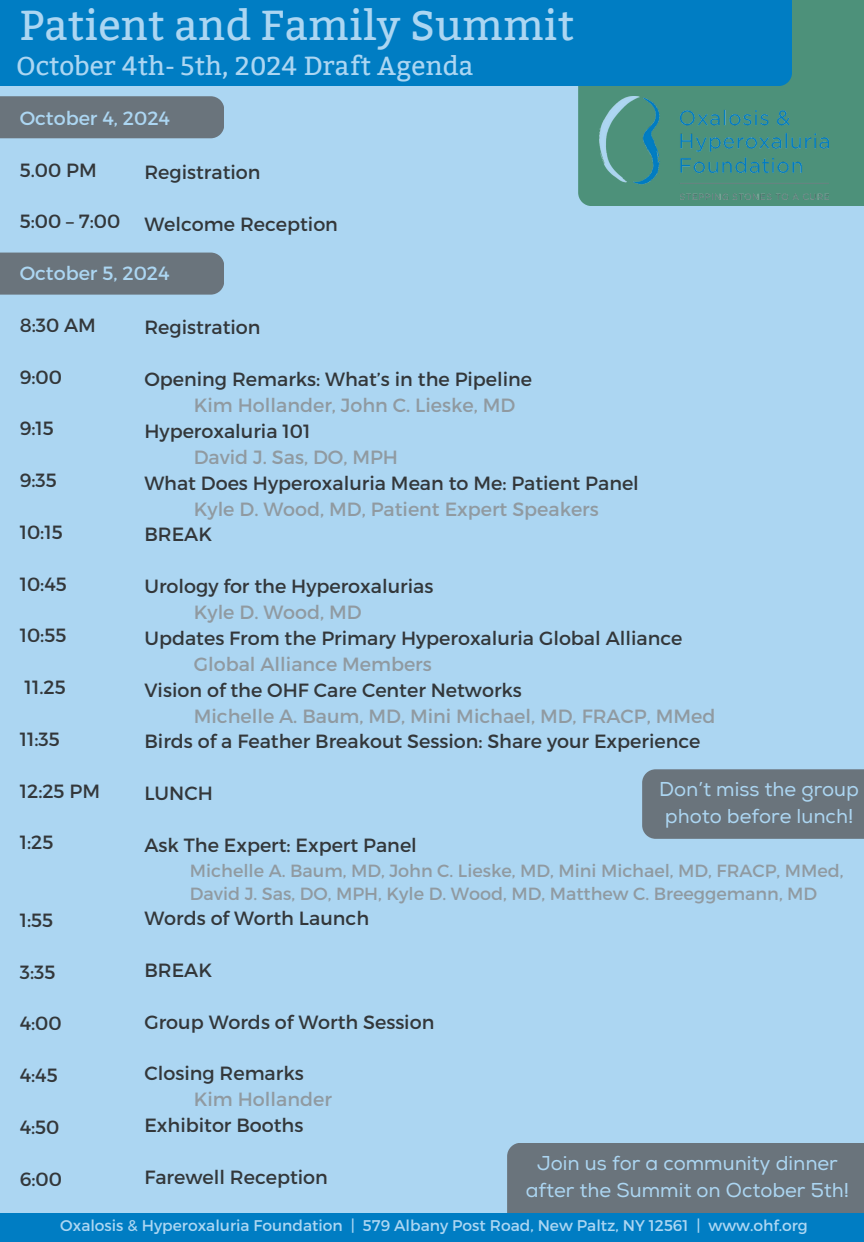
<style>
.page{position:relative;width:864px;height:1242px;background:#acd6f2}
.page>*{position:absolute;margin:0;border:0;box-sizing:border-box;transform-origin:0 0}
.t1{font:41.7px "Bitter";color:#acd6f2}
.t2{font:26.1px "Bitter";color:#acd6f2}
.t3{font:20.1px/26.7px "Nexa";color:#acd6f2;text-align:center}
.t4{font:19.2px "Montserrat";color:#33373a}
.t5{font:19.2px "Montserrat";color:#909aa1}
.t6{font:19.2px "Montserrat";color:#acd6f2}
.t7{font:17.7px/23.7px "Montserrat";color:#909aa1}
.t8{font:15.45px "Montserrat";color:#acd6f2}
</style>
<div class="page">
<div style="left:578px;top:0;width:286px;height:206px;background:#4d917a"></div>
<div style="left:0;top:0;width:792px;height:86px;background:#007dc3"></div>
<div style="left:507px;top:1143px;width:357px;height:99px;background:#6a747c"></div>
<div style="left:0;top:1213px;width:864px;height:29px;background:#007dc3"></div>
<img style="left:600px;top:96px;width:228px;height:104px">
<div style="left:0;top:96px;width:224px;height:42px;background:#6a747c"></div>
<div style="left:0;top:253px;width:224px;height:42px;background:#6a747c"></div>
<div style="left:642px;top:769px;width:222px;height:70px;background:#6a747c"></div>
<h4 class="t1" style="left:20px;top:1px;width:556px">Patient and Family Summit</h4>
<h3 class="t2" style="left:16px;top:51px;width:459px">October 4th- 5th, 2024 Draft Agenda</h3>
<h4 class="t6" style="left:20px;top:106px;width:152px">October 4, 2024</h4>
<h4 class="t4" style="left:20px;top:157px;width:79px">5.00 PM</h4>
<h3 class="t4" style="left:20px;top:209px;width:102px">5:00 – 7:00</h3>
<h4 class="t6" style="left:20px;top:261px;width:151px">October 5, 2024</h4>
<h4 class="t4" style="left:20px;top:313px;width:78px">8:30 AM</h4>
<h4 class="t4" style="left:20px;top:364px;width:44px">9:00</h4>
<h4 class="t4" style="left:20px;top:416px;width:36px">9:15</h4>
<h4 class="t4" style="left:20px;top:468px;width:39px">9:35</h4>
<h4 class="t4" style="left:20px;top:520px;width:45px">10:15</h4>
<h4 class="t4" style="left:20px;top:571px;width:49px">10:45</h4>
<h4 class="t4" style="left:20px;top:623px;width:48px">10:55</h4>
<h3 class="t4" style="left:25px;top:675px;width:43px">11.25</h3>
<h4 class="t4" style="left:20px;top:727px;width:42px">11:35</h4>
<h4 class="t4" style="left:20px;top:778px;width:82px">12:25 PM</h4>
<h4 class="t4" style="left:20px;top:830px;width:35px">1:25</h4>
<h4 class="t4" style="left:144px;top:160px;width:118px">Registration</h4>
<h4 class="t4" style="left:144px;top:212px;width:195px">Welcome Reception</h4>
<h4 class="t4" style="left:144px;top:315px;width:118px">Registration</h4>
<h3 class="t4" style="left:144px;top:367px;width:389px">Opening Remarks: What’s in the Pipeline</h3>
<h3 class="t5" style="left:194px;top:393px;width:323px">Kim Hollander, John C. Lieske, MD</h3>
<h3 class="t4" style="left:144px;top:419px;width:168px">Hyperoxaluria 101</h3>
<h3 class="t5" style="left:194px;top:444px;width:206px">David J. Sas, DO, MPH</h3>
<h3 class="t4" style="left:144px;top:470px;width:496px">What Does Hyperoxaluria Mean to Me: Patient Panel</h3>
<h3 class="t5" style="left:194px;top:496px;width:407px">Kyle D. Wood, MD, Patient Expert Speakers</h3>
<h3 class="t4" style="left:144px;top:522px;width:69px">BREAK</h3>
<h5 class="t4" style="left:144px;top:574px;width:290px">Urology for the Hyperoxalurias</h5>
<h5 class="t5" style="left:194px;top:600px;width:169px">Kyle D. Wood, MD</h5>
<h5 class="t4" style="left:144px;top:626px;width:540px">Updates From the Primary Hyperoxaluria Global Alliance</h5>
<h5 class="t5" style="left:194px;top:651px;width:240px">Global Alliance Members</h5>
<h5 class="t4" style="left:144px;top:677px;width:379px">Vision of the OHF Care Center Networks</h5>
<h5 class="t5" style="left:194px;top:703px;width:523px">Michelle A. Baum, MD, Mini Michael, MD, FRACP, MMed</h5>
<h5 class="t4" style="left:144px;top:729px;width:557px">Birds of a Feather Breakout Session: Share your Experience</h5>
<h3 class="t4" style="left:144px;top:781px;width:70px">LUNCH</h3>
<h4 class="t4" style="left:144px;top:833px;width:274px">Ask The Expert: Expert Panel</h4>
<h4 class="t7" style="left:190px;top:858px;width:655px">Michelle A. Baum, MD, John C. Lieske, MD, Mini Michael, MD, FRACP, MMed,<br>David J. Sas, DO, MPH, Kyle D. Wood, MD, Matthew C. Breeggemann, MD</h4>
<h4 class="t4" style="left:144px;top:906px;width:226px">Words of Worth Launch</h4>
<h4 class="t4" style="left:144px;top:957px;width:69px">BREAK</h4>
<h4 class="t4" style="left:144px;top:1009px;width:291px">Group Words of Worth Session</h4>
<h4 class="t4" style="left:144px;top:1061px;width:161px">Closing Remarks</h4>
<h4 class="t5" style="left:194px;top:1087px;width:140px">Kim Hollander</h4>
<h4 class="t4" style="left:144px;top:1113px;width:160px">Exhibitor Booths</h4>
<h4 class="t4" style="left:144px;top:1164px;width:185px">Farewell Reception</h4>
<p class="t3" style="left:659px;top:777px;width:201px;text-align:left">Don’t miss the group photo before lunch!</p>
<h4 class="t4" style="left:20px;top:908px;width:35px">1:55</h4>
<h4 class="t4" style="left:20px;top:959px;width:37px">3:35</h4>
<h4 class="t4" style="left:20px;top:1011px;width:43px">4:00</h4>
<h4 class="t4" style="left:20px;top:1063px;width:40px">4:45</h4>
<h4 class="t4" style="left:20px;top:1115px;width:41px">4:50</h4>
<h4 class="t4" style="left:20px;top:1166px;width:44px">6:00</h4>
<h1 class="t3" style="left:526px;top:1150px;width:325px">Join us for a community dinner after the Summit on October 5th!</h1>
<p class="t8" style="left:60px;top:1216px;width:749px">Oxalosis &amp; Hyperoxaluria Foundation | 579 Albany Post Road, New Paltz, NY 12561 | www.ohf.org</p>
</div>
